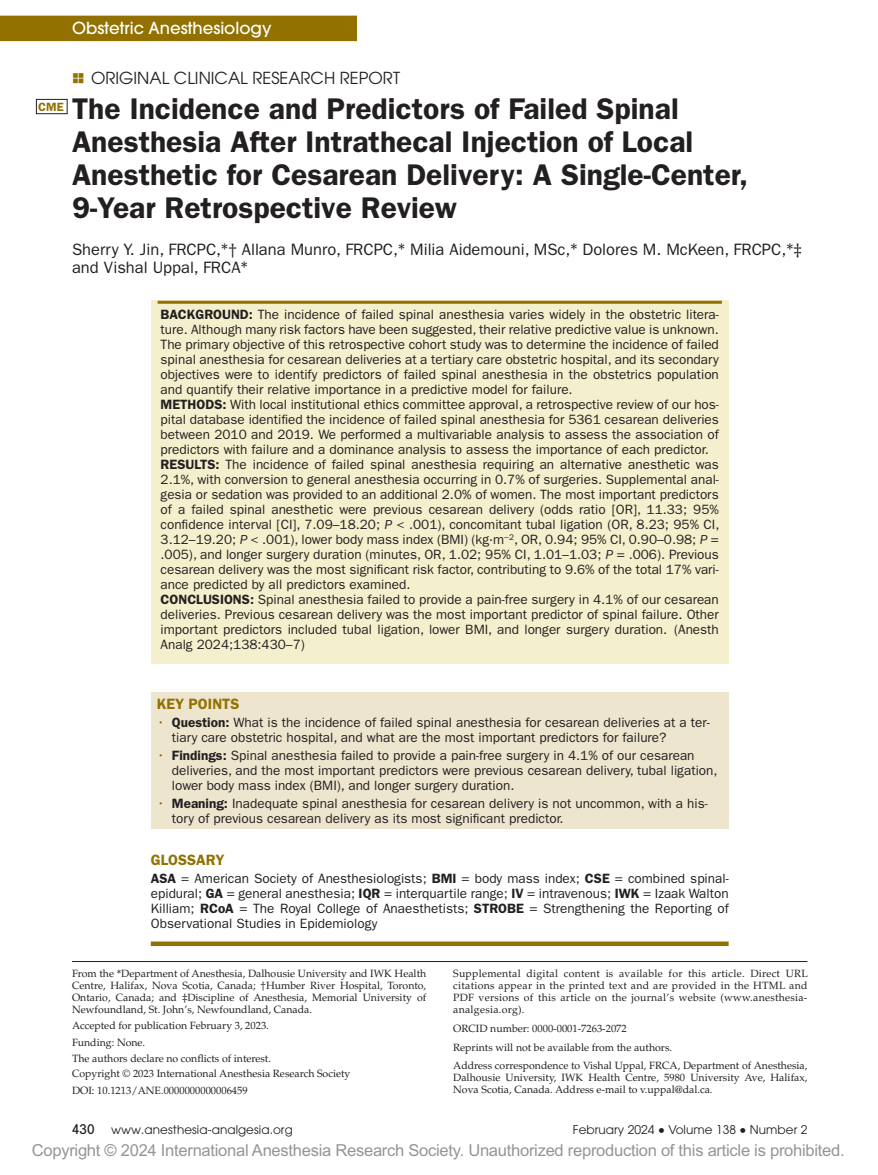
<style>
.page{position:relative;width:878px;height:1175px;background:#fff}
.page>*{position:absolute;margin:0;border:0;box-sizing:border-box;transform-origin:0 0}
.t1{font:600 30px/33px "ITC Franklin Gothic Std";color:#231f20}
.t2{font:16.5px "Arial MT Std";letter-spacing:-.015em;color:#939598}
.t3{font:16.5px/18px "ITC Franklin Gothic Std";color:#231f20}
.t4{font:16.5px "Avant Garde";color:#231f20}
.t5{font:500 16.5px "Avant Garde";color:#fff}
.t6{font:600 15px "ITC Franklin Gothic Std";color:#927100}
.t7{font:13.5px/15px "ITC Franklin Gothic Std";color:#231f20}
.t8{font:12px "Avant Garde";letter-spacing:.005em;color:#231f20}
.t9{font:600 12px "ITC Franklin Gothic Std";color:#927100}
.t10{font:10.5px/12px "Palatino LT Std";color:#231f20}
.s1{font-family:"Cambria Math"}
.s2{font-weight:600}
.s3{font-style:italic}
.s4{color:#927100}
.s5{font-weight:500;font-stretch:condensed;font-size:13.5px}
.s6{font-family:"Gandhari Unicode";font-size:18.75px}
</style>
<div class="page">
<div style="left:0;top:16px;width:357px;height:25px;background:#927100"></div>
<hr style="left:72px;top:961px;width:735px;height:1px;background:#231f20">
<div style="left:151px;top:301px;width:577px;height:97px;background:#f4f0cd"></div>
<hr style="left:158px;top:301px;width:564px;height:3px;background:#927100">
<div style="left:151px;top:391px;width:577px;height:67px;background:#f4f0cd"></div>
<div style="left:151px;top:451px;width:577px;height:142px;background:#f4f0cd"></div>
<div style="left:151px;top:586px;width:577px;height:78px;background:#f4f0cd"></div>
<div style="left:151px;top:691px;width:577px;height:28px;background:#eee5ce"></div>
<div style="left:151px;top:711px;width:577px;height:37px;background:#eee5ce"></div>
<div style="left:151px;top:744px;width:577px;height:52px;background:#eee5ce"></div>
<div style="left:151px;top:792px;width:577px;height:37px;background:#eee5ce"></div>
<div style="left:151px;top:941px;width:577px;height:5px;background:#927100"></div>
<div style="left:36px;top:99px;width:32px;height:15px;border:1px solid #231f20"></div>
<p class="t5" style="left:72px;top:17px;width:201px">Obstetric Anesthesiology</p>
<p class="t9" style="left:38px;top:99px;width:27px">CME</p>
<p class="t4" style="left:91px;top:68px;width:310px">Original Clinical Research Report</p>
<h1 class="t1" style="left:72px;top:92px;width:677px">The Incidence and Predictors of Failed Spinal Anesthesia After Intrathecal Injection of Local Anesthetic for Cesarean Delivery: A Single-Center, 9-Year Retrospective Review</h1>
<p class="t3" style="left:72px;top:240px;width:731px">Sherry Y. Jin, FRCPC,<span class="s1">*†</span> Allana Munro, FRCPC,<span class="s1">*</span> Milia Aidemouni, MSc,<span class="s1">*</span> Dolores M. McKeen, FRCPC,<span class="s1">*‡ </span>and Vishal Uppal, FRCA<span class="s1">*</span></p>
<p class="t7" style="left:160px;top:307px;width:560px"><span class="s2">BACKGROUND:</span> The incidence of failed spinal anesthesia varies widely in the obstetric litera&shy;ture. Although many risk factors have been suggested, their relative predictive value is unknown.<br>The primary objective of this retrospective cohort study was to determine the incidence of failed spinal anesthesia for cesarean deliveries at a tertiary care obstetric hospital, and its secondary objectives were to identify predictors of failed spinal anesthesia in the obstetrics population and quantify their relative importance in a predictive model for failure.<br><span class="s2">METHODS:</span> With local institutional ethics committee approval, a retrospective review of our hos&shy;pital database identified the incidence of failed spinal anesthesia for 5361 cesarean deliveries between 2010 and 2019. We performed a multivariable analysis to assess the association of predictors with failure and a dominance analysis to assess the importance of each predictor.<br><span class="s2">RESULTS:</span> The incidence of failed spinal anesthesia requiring an alternative anesthetic was 2.1%, with conversion to general anesthesia occurring in 0.7% of surgeries. Supplemental anal&shy;gesia or sedation was provided to an additional 2.0% of women. The most important predictors of a failed spinal anesthetic were previous cesarean delivery (odds ratio [OR], 11.33; 95% confidence interval [CI], 7.09–18.20; <span class="s3">P</span> &lt; .001), concomitant tubal ligation (OR, 8.23; 95% CI, 3.12–19.20; <span class="s3">P</span> &lt; .001), lower body mass index (BMI) (kg·m<sup>−2</sup>, OR, 0.94; 95% CI, 0.90–0.98; <span class="s3">P</span> = .005), and longer surgery duration (minutes, OR, 1.02; 95% CI, 1.01–1.03; <span class="s3">P</span> = .006). Previous cesarean delivery was the most significant risk factor, contributing to 9.6% of the total 17% vari&shy;ance predicted by all predictors examined.<br><span class="s2">CONCLUSIONS:</span> Spinal anesthesia failed to provide a pain-free surgery in 4.1% of our cesarean deliveries. Previous cesarean delivery was the most important predictor of spinal failure. Other important predictors included tubal ligation, lower BMI, and longer surgery duration. (Anesth Analg 2024;138:430–7)</p>
<p class="t6" style="left:157px;top:695px;width:84px">KEY POINTS</p>
<p class="t7" style="left:172px;top:715px;width:539px;text-indent:-15px"><span class="s4">•</span> <span class="s2">Question:</span> What is the incidence of failed spinal anesthesia for cesarean deliveries at a ter&shy;tiary care obstetric hospital, and what are the most important predictors for failure?</p>
<p class="t7" style="left:172px;top:748px;width:547px;text-indent:-15px"><span class="s4">•</span> <span class="s2">Findings:</span> Spinal anesthesia failed to provide a pain-free surgery in 4.1% of our cesarean deliveries, and the most important predictors were previous cesarean delivery, tubal ligation, lower body mass index (BMI), and longer surgery duration.</p>
<p class="t7" style="left:172px;top:796px;width:537px;text-indent:-15px"><span class="s4">•</span> <span class="s2">Meaning:</span> Inadequate spinal anesthesia for cesarean delivery is not uncommon, with a his&shy;tory of previous cesarean delivery as its most significant predictor.</p>
<p class="t6" style="left:151px;top:851px;width:75px">GLOSSARY</p>
<p class="t7" style="left:151px;top:871px;width:579px;text-align:justify"><span class="s2">ASA</span> = American Society of Anesthesiologists; <span class="s2">BMI</span> = body mass index; <span class="s2">CSE</span> = combined spinal&shy;epidural; <span class="s2">GA</span> = general anesthesia; <span class="s2">IQR</span> = interquartile range; <span class="s2">IV</span> = intravenous; <span class="s2">IWK</span> = Izaak Walton Killiam; <span class="s2">RCoA</span> = The Royal College of Anaesthetists; <span class="s2">STROBE</span> = Strengthening the Reporting of Observational Studies in Epidemiology</p>
<p class="t10" style="left:453px;top:967px;width:356px;text-align:justify">Supplemental digital content is available for this article. Direct URL citations appear in the printed text and are provided in the HTML and PDF versions of this article on the journal’s website (www.anesthesia&shy;analgesia.org).</p>
<p class="t10" style="left:453px;top:1019px;width:356px;line-height:18.8px">ORCID number: 0000-0001-7263-2072<br>Reprints will not be available from the authors.<br>Address correspondence to Vishal Uppal, FRCA, Department of Anesthesia,</p>
<p class="t10" style="left:453px;top:1072px;width:356px">Dalhousie University, IWK Health Centre, 5980 University Ave, Halifax,<br>Nova Scotia, Canada. Address e-mail to v.uppal@dal.ca.</p>
<p class="t10" style="left:72px;top:967px;width:356px;text-align:justify">From the <span class="s1">*</span>Department of Anesthesia, Dalhousie University and IWK Health Centre, Halifax, Nova Scotia, Canada; <span class="s1">†</span>Humber River Hospital, Toronto, Ontario, Canada; and <span class="s1">‡</span>Discipline of Anesthesia, Memorial University of Newfoundland, St. John’s, Newfoundland, Canada.</p>
<p class="t10" style="left:72px;top:1017px;width:200px;line-height:16.5px">Accepted for publication February 3, 2023.<br>Funding: None.<br>The authors declare no conflicts of interest.</p>
<p class="t10" style="left:72px;top:1065px;width:280px;line-height:16.5px">Copyright © 2023 International Anesthesia Research Society<br>DOI: 10.1213/ANE.0000000000006459</p>
<p class="t8" style="left:72px;top:1123px;width:222px"><span class="s5">430</span> www.anesthesia-analgesia.org</p>
<p class="t8" style="left:573px;top:1123px;width:236px">February 2024 <span class="s6">•</span> Volume 138 <span class="s6">•</span> Number 2</p>
<p class="t2" style="left:32px;top:1141px;width:814px">Copyright © 2024 International Anesthesia Research Society. Unauthorized reproduction of this article is prohibited.</p>
</div>
